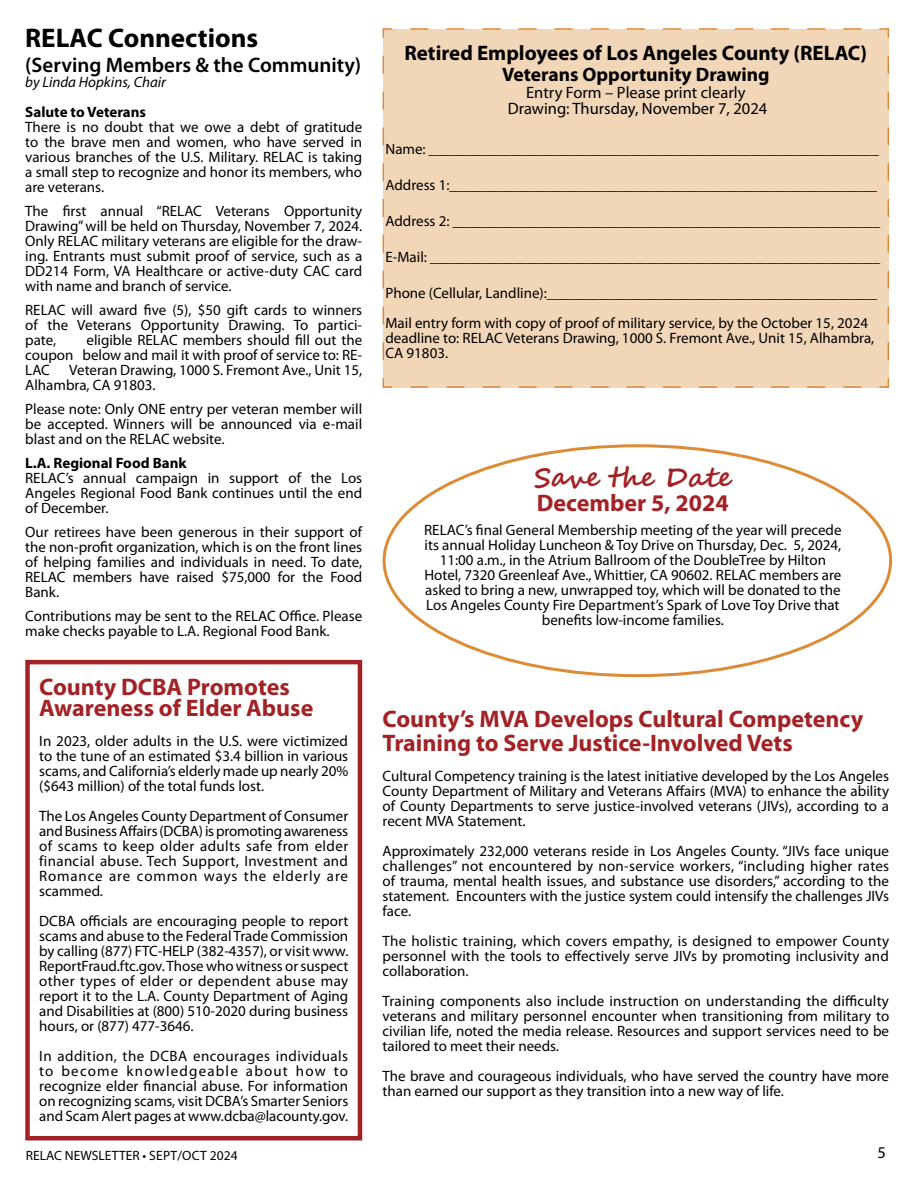
<style>
.page{position:relative;width:918px;height:1188px;background:#fff}
.page>*{position:absolute;margin:0;border:0;box-sizing:border-box;transform-origin:0 0}
.t1{font:700 27px "Myriad Pro";color:#000}
.t2{font:700 27px "Segoe Script";color:#a32226}
.t3{font:700 24px/21px "Myriad Pro";color:#a32226}
.t4{font:700 21px "Myriad Pro";color:#000}
.t5{font:600 21px "Myriad Pro";color:#000}
.t6{font:700 19.5px "Myriad Pro";color:#000}
.t7{font:16.5px/16.5px "Myriad Pro";color:#000;text-align:center}
.t8{font:15px/15px "Myriad Pro";color:#000;text-align:justify}
.t9{font:700 15px "Myriad Pro";color:#000}
.t10{font:italic 15px "Myriad Pro";color:#000}
.t11{font:13.5px "Myriad Pro";color:#000}
</style>
<div class="page">
<div style="left:382px;top:28px;width:508px;height:360px;background:#f2d6b8"></div>
<div style="left:25px;top:660px;width:337px;height:480px;border:4px solid #a32226"></div>
<h1 class="t1" style="left:25px;top:21px;width:235px">RELAC Connections</h1>
<h3 class="t5" style="left:25px;top:52px;width:337px">(Serving Members &amp; the Community)</h3>
<p class="t10" style="left:25px;top:73px;width:142px">by Linda Hopkins, Chair</p>
<p class="t9" style="left:25px;top:103px;width:122px">Salute to Veterans</p>
<p class="t8" style="left:25px;top:120px;width:339px">There is no doubt that we owe a debt of gratitude to the brave men and women, who have served in various branches of the U.S. Military. RELAC is taking a small step to recognize and honor its members, who are veterans.</p>
<p class="t8" style="left:25px;top:204px;width:338px">The first annual “RELAC Veterans Opportunity Drawing” will be held on Thursday, November 7, 2024.<br>Only RELAC military veterans are eligible for the draw&shy;ing. Entrants must submit proof of service, such as a DD214 Form, VA Healthcare or active-duty CAC card with name and branch of service.</p>
<p class="t8" style="left:25px;top:303px;width:338px">RELAC will award five (5), $50 gift cards to winners of the Veterans Opportunity Drawing. To partici&shy;pate,</p>
<p class="t8" style="left:25px;top:333px;width:339px;text-indent:61px">eligible RELAC members should fill out the coupon below and mail it with proof of service to: RE-LAC</p>
<p class="t8" style="left:25px;top:363px;width:339px;text-indent:44px">Veteran Drawing, 1000 S. Fremont Ave., Unit 15,<br>Alhambra, CA 91803.</p>
<p class="t8" style="left:25px;top:402px;width:338px">Please note: Only ONE entry per veteran member will be accepted. Winners will be announced via e-mail blast and on the RELAC website.</p>
<p class="t9" style="left:25px;top:454px;width:163px">L.A. Regional Food Bank</p>
<p class="t8" style="left:25px;top:471px;width:338px">RELAC’s annual campaign in support of the Los Angeles Regional Food Bank continues until the end of December.</p>
<p class="t8" style="left:25px;top:525px;width:338px">Our retirees have been generous in their support of the non-profit organization, which is on the front lines of helping families and individuals in need. To date, RELAC members have raised $75,000 for the Food Bank.</p>
<p class="t8" style="left:25px;top:609px;width:339px">Contributions may be sent to the RELAC Office. Please make checks payable to L.A. Regional Food Bank.</p>
<h2 class="t3" style="left:39px;top:676px;width:276px">County DCBA Promotes<br>Awareness of Elder Abuse</h2>
<p class="t8" style="left:39px;top:733px;width:311px">In 2023, older adults in the U.S. were victimized to the tune of an estimated $3.4 billion in various scams, and California’s elderly made up nearly 20% ($643 million) of the total funds lost.</p>
<p class="t8" style="left:39px;top:808px;width:311px">The Los Angeles County Department of Consumer and Business Affairs (DCBA) is promoting awareness of scams to keep older adults safe from elder financial abuse. Tech Support, Investment and Romance are common ways the elderly are scammed.</p>
<p class="t8" style="left:39px;top:913px;width:311px">DCBA officials are encouraging people to report scams and abuse to the Federal Trade Commission by calling (877) FTC-HELP (382-4357), or visit www.<br>ReportFraud.ftc.gov. Those who witness or suspect other types of elder or dependent abuse may report it to the L.A. County Department of Aging and Disabilities at (800) 510-2020 during business hours, or (877) 477-3646.</p>
<p class="t8" style="left:39px;top:1048px;width:311px">In addition, the DCBA encourages individuals to become knowledgeable about how to recognize elder financial abuse. For information on recognizing scams, visit DCBA’s Smarter Seniors and Scam Alert pages at www.dcba@lacounty.gov.</p>
<h3 class="t4" style="left:404px;top:39px;width:464px">Retired Employees of Los Angeles County (RELAC)</h3>
<h3 class="t6" style="left:502px;top:62px;width:269px">Veterans Opportunity Drawing</h3>
<p class="t7" style="left:508px;top:83px;width:261px">Entry Form – Please print clearly<br>Drawing: Thursday, November 7, 2024</p>
<p class="t8" style="left:385px;top:141px;width:495px">Name: ____________________________________________________________</p>
<p class="t8" style="left:385px;top:177px;width:493px">Address 1:_________________________________________________________</p>
<p class="t8" style="left:385px;top:213px;width:496px">Address 2: _________________________________________________________</p>
<p class="t8" style="left:385px;top:249px;width:496px">E-Mail: ____________________________________________________________</p>
<p class="t8" style="left:385px;top:277px;width:493px;line-height:30px">Phone (Cellular, Landline):____________________________________________<br>Mail entry form with copy of proof of military service, by the October 15, 2024</p>
<p class="t8" style="left:385px;top:330px;width:490px">deadline to: RELAC Veterans Drawing, 1000 S. Fremont Ave., Unit 15, Alhambra,<br>CA 91803.</p>
<h1 class="t2" style="left:534px;top:456px;width:199px">Save the Date</h1>
<h2 class="t3" style="left:537px;top:492px;width:193px">December 5, 2024</h2>
<p class="t8" style="left:424px;top:522px;width:419px;text-align:center">RELAC’s final General Membership meeting of the year will precede its annual Holiday Luncheon &amp; Toy Drive on Thursday, Dec. 5, 2024, 11:00 a.m., in the Atrium Ballroom of the DoubleTree by Hilton Hotel, 7320 Greenleaf Ave., Whittier, CA 90602. RELAC members are asked to bring a new, unwrapped toy, which will be donated to the Los Angeles County Fire Department’s Spark of Love Toy Drive that benefits low-income families.</p>
<h2 class="t3" style="left:383px;top:706px;width:482px;line-height:24px">County’s MVA Develops Cultural Competency<br>Training to Serve Justice-Involved Vets</h2>
<p class="t8" style="left:383px;top:769px;width:508px">Cultural Competency training is the latest initiative developed by the Los Angeles County Department of Military and Veterans Affairs (MVA) to enhance the ability of County Departments to serve justice-involved veterans (JIVs), according to a recent MVA Statement.</p>
<p class="t8" style="left:383px;top:844px;width:508px">Approximately 232,000 veterans reside in Los Angeles County. “JIVs face unique challenges” not encountered by non-service workers, “including higher rates of trauma, mental health issues, and substance use disorders,” according to the statement. Encounters with the justice system could intensify the challenges JIVs face.</p>
<p class="t8" style="left:383px;top:934px;width:508px">The holistic training, which covers empathy, is designed to empower County personnel with the tools to effectively serve JIVs by promoting inclusivity and collaboration.</p>
<p class="t8" style="left:383px;top:994px;width:508px">Training components also include instruction on understanding the difficulty veterans and military personnel encounter when transitioning from military to civilian life, noted the media release. Resources and support services need to be tailored to meet their needs.</p>
<p class="t8" style="left:383px;top:1069px;width:508px">The brave and courageous individuals, who have served the country have more than earned our support as they transition into a new way of life.</p>
<p class="t11" style="left:26px;top:1147px;width:213px">RELAC NEWSLETTER • SEPT/OCT 2024</p>
<p class="t7" style="left:878px;top:1144px;width:10px">5</p>
</div>
